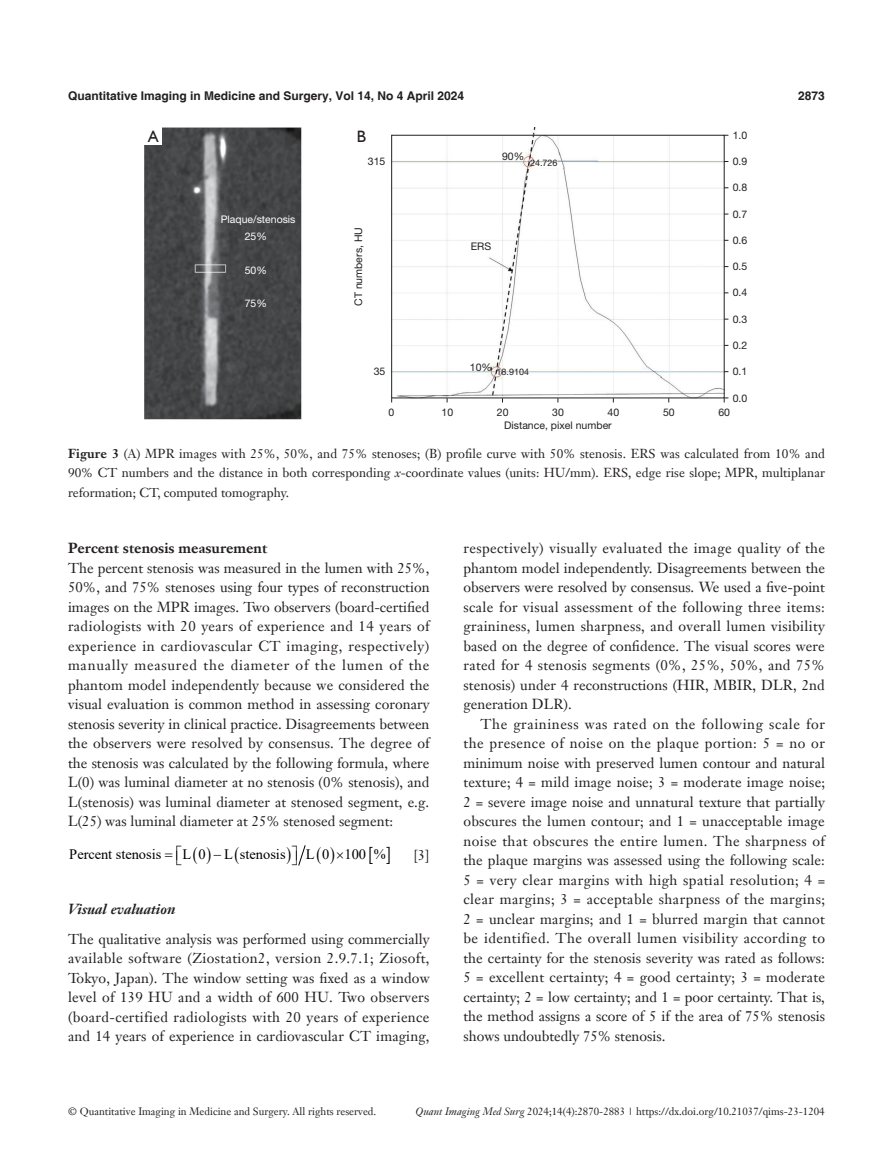
<style>
.page{position:relative;width:893px;height:1170px;background:#fff}
.page>*{position:absolute;margin:0;border:0;box-sizing:border-box;transform-origin:0 0}
.t1{font:16.5px "Humanist 521 BT";color:#231f20}
.t2{font:14.4px "Times New Roman";color:#000}
.t3{font:14.25px/19.5px "Janson Text LT";color:#231f20;text-align:justify}
.t4{font:700 14.25px "Janson Text LT";color:#231f20}
.t5{font:italic 700 14.25px "Janson Text LT";color:#231f20}
.t6{font:12.75px/19.5px "Janson Text LT";color:#231f20;text-align:justify}
.t7{font:700 12px "Helvetica";color:#231f20}
.t8{font:10.5px "Janson Text LT";color:#231f20}
.t9{font:10.5px "Helvetica Neue LT Pro";color:#231f20}
.t10{font:10.5px "Helvetica Neue LT Pro";color:#fff}
.t11{font:9px "Helvetica Neue LT Pro";color:#231f20}
.s1{font-weight:700}
.s2{font-style:italic}
</style>
<div class="page">
<img style="left:145px;top:128px;width:584px;height:292px">
<div style="left:391px;top:135px;width:334px;height:263px;border:1px solid #231f20"></div>
<div style="left:145px;top:128px;width:17px;height:17px;background:#fff"></div>
<div style="left:353px;top:128px;width:17px;height:17px;background:#fff"></div>
<svg style="left:724px;top:397px;width:4px;height:5px"></svg>
<svg style="left:298px;top:845px;width:8px;height:20px"></svg>
<p class="t7" style="left:68px;top:88px;width:398px">Quantitative Imaging in Medicine and Surgery, Vol 14, No 4 April 2024</p>
<p class="t7" style="left:798px;top:88px;width:28px">2873</p>
<p class="t1" style="left:148px;top:126px;width:12px">A</p>
<p class="t1" style="left:357px;top:126px;width:11px">B</p>
<p class="t9" style="left:733px;top:129px;width:16px">1.0</p>
<p class="t9" style="left:733px;top:155px;width:16px">0.9</p>
<p class="t9" style="left:733px;top:181px;width:16px">0.8</p>
<p class="t9" style="left:733px;top:207px;width:16px">0.7</p>
<p class="t9" style="left:733px;top:234px;width:16px">0.6</p>
<p class="t9" style="left:733px;top:260px;width:16px">0.5</p>
<p class="t9" style="left:733px;top:286px;width:16px">0.4</p>
<p class="t9" style="left:733px;top:312px;width:16px">0.3</p>
<p class="t9" style="left:733px;top:339px;width:16px">0.2</p>
<p class="t9" style="left:733px;top:365px;width:16px">0.1</p>
<p class="t9" style="left:733px;top:391px;width:16px">0.0</p>
<p class="t9" style="left:389px;top:405px;width:7px">0</p>
<p class="t9" style="left:441px;top:405px;width:13px">10</p>
<p class="t9" style="left:497px;top:405px;width:13px">20</p>
<p class="t9" style="left:552px;top:405px;width:13px">30</p>
<p class="t9" style="left:608px;top:405px;width:13px">40</p>
<p class="t9" style="left:663px;top:405px;width:13px">50</p>
<p class="t9" style="left:718px;top:405px;width:13px">60</p>
<p class="t9" style="left:502px;top:150px;width:24px">90%</p>
<p class="t9" style="left:368px;top:155px;width:19px">315</p>
<p class="t11" style="left:530px;top:157px;width:29px">24.726</p>
<p class="t10" style="left:221px;top:213px;width:76px">Plaque/stenosis</p>
<p class="t9" style="left:352px;top:306px;width:80px;rotate:-90deg">CT numbers, HU</p>
<p class="t10" style="left:245px;top:230px;width:24px">25%</p>
<p class="t10" style="left:245px;top:263px;width:24px">50%</p>
<p class="t10" style="left:245px;top:296px;width:24px">75%</p>
<p class="t9" style="left:471px;top:240px;width:22px">ERS</p>
<p class="t9" style="left:470px;top:360px;width:24px">10%</p>
<p class="t9" style="left:374px;top:365px;width:13px">35</p>
<p class="t11" style="left:496px;top:366px;width:34px">18.9104</p>
<p class="t9" style="left:504px;top:418px;width:109px">Distance, pixel number</p>
<p class="t6" style="left:68px;top:443px;width:759px"><span class="s1">Figure 3</span> (A) MPR images with 25%, 50%, and 75% stenoses; (B) profile curve with 50% stenosis. ERS was calculated from 10% and 90% CT numbers and the distance in both corresponding <span class="s2">x</span>-coordinate values (units: HU/mm). ERS, edge rise slope; MPR, multiplanar reformation; CT, computed tomography.</p>
<p class="t4" style="left:68px;top:539px;width:201px">Percent stenosis measurement</p>
<p class="t3" style="left:68px;top:558px;width:363px">The percent stenosis was measured in the lumen with 25%, 50%, and 75% stenoses using four types of reconstruction images on the MPR images. Two observers (board-certified radiologists with 20 years of experience and 14 years of experience in cardiovascular CT imaging, respectively) manually measured the diameter of the lumen of the phantom model independently because we considered the visual evaluation is common method in assessing coronary stenosis severity in clinical practice. Disagreements between the observers were resolved by consensus. The degree of the stenosis was calculated by the following formula, where L(0) was luminal diameter at no stenosis (0% stenosis), and L(stenosis) was luminal diameter at stenosed segment, e.g.<br>L(25) was luminal diameter at 25% stenosed segment:</p>
<p class="t2" style="left:69px;top:844px;width:94px">Percent stenosis</p>
<p class="t2" style="left:183px;top:844px;width:25px">L 0</p>
<p class="t2" style="left:214px;top:844px;width:74px">− L stenosis</p>
<p class="t2" style="left:306px;top:844px;width:81px">L0 100%</p>
<p class="t3" style="left:414px;top:845px;width:17px">[3]</p>
<p class="t5" style="left:68px;top:900px;width:109px">Visual evaluation</p>
<p class="t3" style="left:68px;top:928px;width:363px">The qualitative analysis was performed using commercially available software (Ziostation2, version 2.9.7.1; Ziosoft, Tokyo, Japan). The window setting was fixed as a window level of 139 HU and a width of 600 HU. Two observers (board-certified radiologists with 20 years of experience and 14 years of experience in cardiovascular CT imaging,</p>
<p class="t3" style="left:463px;top:538px;width:363px">respectively) visually evaluated the image quality of the phantom model independently. Disagreements between the observers were resolved by consensus. We used a five-point scale for visual assessment of the following three items: graininess, lumen sharpness, and overall lumen visibility based on the degree of confidence. The visual scores were rated for 4 stenosis segments (0%, 25%, 50%, and 75% stenosis) under 4 reconstructions (HIR, MBIR, DLR, 2nd generation DLR).</p>
<p class="t3" style="left:463px;top:714px;width:363px;text-indent:17px">The graininess was rated on the following scale for the presence of noise on the plaque portion: 5 = no or minimum noise with preserved lumen contour and natural texture; 4 = mild image noise; 3 = moderate image noise; 2 = severe image noise and unnatural texture that partially obscures the lumen contour; and 1 = unacceptable image noise that obscures the entire lumen. The sharpness of the plaque margins was assessed using the following scale:<br>5 = very clear margins with high spatial resolution; 4 = clear margins; 3 = acceptable sharpness of the margins; 2 = unclear margins; and 1 = blurred margin that cannot be identified. The overall lumen visibility according to the certainty for the stenosis severity was rated as follows:<br>5 = excellent certainty; 4 = good certainty; 3 = moderate certainty; 2 = low certainty; and 1 = poor certainty. That is, the method assigns a score of 5 if the area of 75% stenosis shows undoubtedly 75% stenosis.</p>
<p class="t8" style="left:68px;top:1104px;width:310px">© Quantitative Imaging in Medicine and Surgery. All rights reserved.</p>
<p class="t8" style="left:416px;top:1104px;width:411px"><span class="s2">Quant Imaging Med Surg</span> 2024;14(4):2870-2883 | https://dx.doi.org/10.21037/qims-23-1204</p>
</div>
